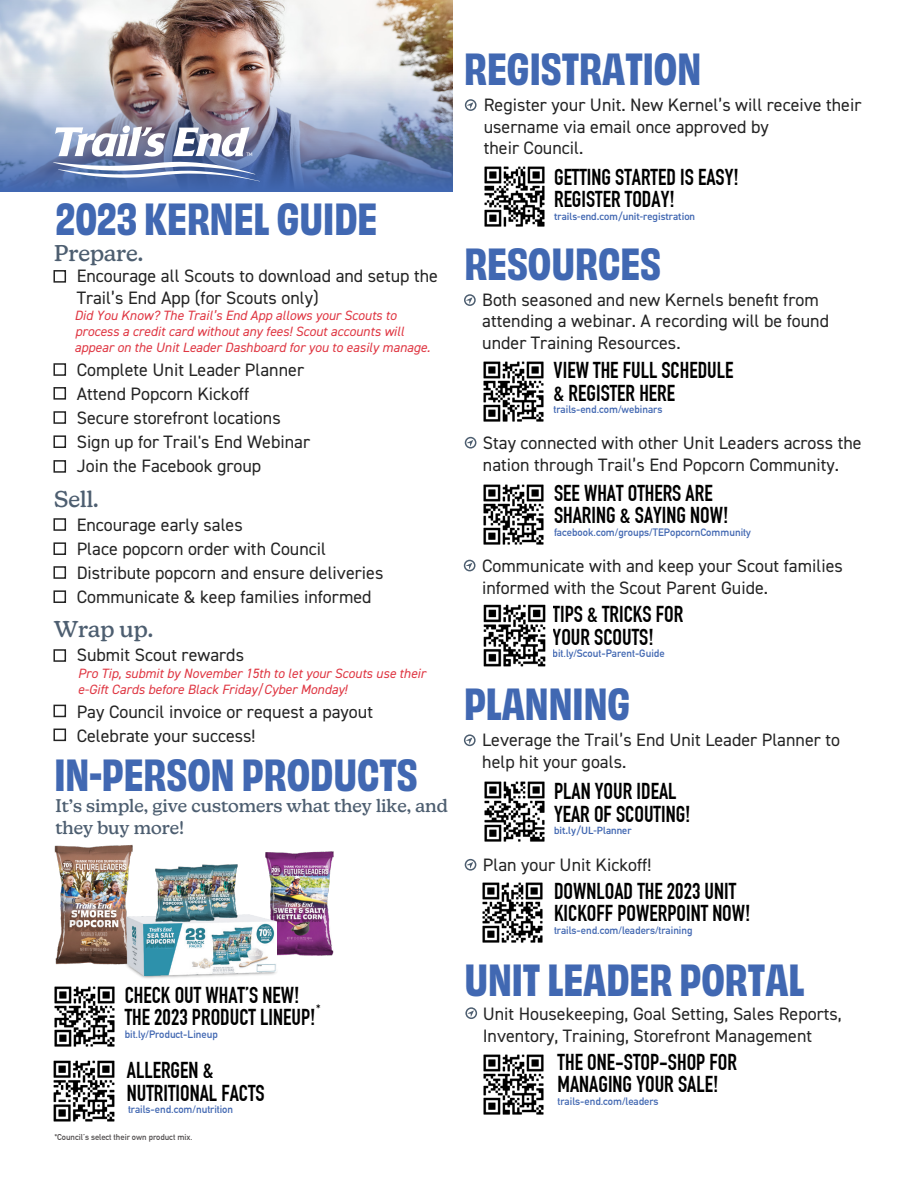
<style>
.page{position:relative;width:918px;height:1188px;background:#fff}
.page>*{position:absolute;margin:0;border:0;box-sizing:border-box;transform-origin:0 0}
.t1{font:700 42px "Obviously Narw";color:#4168b2}
.t2{font:700 22.5px/22.5px "DIN Condensed";color:#000}
.t3{font:500 22.5px "New Kansas";color:#4d5e70}
.t4{font:18px/21.6px "DIN2014";color:#242424}
.t5{font:500 18px/21.6px "New Kansas";color:#4d5e70}
.t6{font:italic 13.5px/16.2px "DIN2014";color:#df3642}
.t7{font:700 12px "DIN Condensed";color:#000}
.t8{font:700 10.5px "DIN Alternate";color:#4268b2}
.t9{font:600 10.5px "DIN2014";color:#4268b2}
.t10{font:700 8.4px "DIN Alternate";color:#231f20}
.t11{font:5.1px "DIN2014";color:#fff}
</style>
<div class="page">
<svg style="left:468px;top:862px;width:5px;height:6px"></svg>
<div style="left:465px;top:859px;width:11px;height:12px;border:2px solid #4d5e70;border-radius:50%"></div>
<svg style="left:467px;top:297px;width:5px;height:6px"></svg>
<div style="left:464px;top:294px;width:12px;height:12px;border:2px solid #4d5e70;border-radius:50%"></div>
<svg style="left:468px;top:440px;width:5px;height:6px"></svg>
<div style="left:465px;top:437px;width:11px;height:12px;border:2px solid #4d5e70;border-radius:50%"></div>
<svg style="left:468px;top:102px;width:5px;height:6px"></svg>
<div style="left:465px;top:99px;width:12px;height:12px;border:2px solid #4d5e70;border-radius:50%"></div>
<svg style="left:467px;top:738px;width:5px;height:5px"></svg>
<div style="left:464px;top:734px;width:12px;height:12px;border:2px solid #4d5e70;border-radius:50%"></div>
<div style="left:53px;top:270px;width:13px;height:13px;border:2px solid #242424"></div>
<div style="left:53px;top:363px;width:13px;height:13px;border:2px solid #242424"></div>
<div style="left:53px;top:387px;width:13px;height:13px;border:2px solid #242424"></div>
<div style="left:53px;top:411px;width:13px;height:13px;border:2px solid #242424"></div>
<div style="left:53px;top:435px;width:13px;height:13px;border:2px solid #242424"></div>
<div style="left:53px;top:518px;width:13px;height:13px;border:2px solid #242424"></div>
<div style="left:53px;top:542px;width:13px;height:13px;border:2px solid #242424"></div>
<div style="left:53px;top:566px;width:13px;height:13px;border:2px solid #242424"></div>
<div style="left:53px;top:590px;width:13px;height:13px;border:2px solid #242424"></div>
<div style="left:53px;top:649px;width:13px;height:13px;border:2px solid #242424"></div>
<div style="left:53px;top:705px;width:13px;height:12px;border:2px solid #242424"></div>
<div style="left:53px;top:729px;width:13px;height:12px;border:2px solid #242424"></div>
<div style="left:53px;top:460px;width:13px;height:13px;border:2px solid #242424"></div>
<svg style="left:468px;top:1010px;width:6px;height:6px"></svg>
<div style="left:465px;top:1007px;width:12px;height:12px;border:2px solid #4d5e70;border-radius:50%"></div>
<img style="left:484px;top:166px;width:61px;height:61px">
<img style="left:483px;top:361px;width:61px;height:61px">
<img style="left:484px;top:781px;width:61px;height:61px">
<img style="left:482px;top:882px;width:61px;height:61px">
<img style="left:265px;top:851px;width:69px;height:105px">
<img style="left:54px;top:844px;width:79px;height:121px">
<img style="left:73px;top:906px;width:257px;height:73px">
<img style="left:126px;top:915px;width:150px;height:61px">
<img style="left:217px;top:864px;width:24px;height:55px">
<img style="left:194px;top:864px;width:23px;height:57px">
<img style="left:154px;top:866px;width:40px;height:57px">
<svg style="left:144px;top:948px;width:30px;height:25px"></svg>
<img style="left:53px;top:986px;width:62px;height:136px">
<img style="left:483px;top:1054px;width:61px;height:61px">
<svg style="left:467px;top:563px;width:5px;height:5px"></svg>
<div style="left:464px;top:560px;width:12px;height:11px;border:2px solid #4d5e70;border-radius:50%"></div>
<img style="left:483px;top:604px;width:63px;height:63px">
<img style="left:0;top:2px;width:452px;height:189px">
<svg style="left:53px;top:127px;width:207px;height:54px"></svg>
<div style="left:123px;top:126px;width:7px;height:7px;background:#fff;border-radius:3px"></div>
<img style="left:483px;top:484px;width:61px;height:61px">
<p class="t11" style="left:246px;top:151px;width:8px">TM</p>
<h1 class="t1" style="left:56px;top:188px;width:323px">2023 KERNEL GUIDE</h1>
<p class="t3" style="left:54px;top:239px;width:91px">Prepare.</p>
<p class="t4" style="left:77px;top:265px;width:363px">Encourage all Scouts to download and setup the<br>Trail’s End App (for Scouts only)</p>
<p class="t6" style="left:74px;top:307px;width:357px">Did You Know? The Trail’s End App allows your Scouts to process a credit card without any fees! Scout accounts will appear on the Unit Leader Dashboard for you to easily manage.</p>
<p class="t4" style="left:77px;top:358px;width:235px;line-height:24px">Complete Unit Leader Planner<br>Attend Popcorn Kickoff<br>Secure storefront locations<br>Sign up for Trail's End Webinar<br>Join the Facebook group</p>
<p class="t3" style="left:54px;top:486px;width:46px">Sell.</p>
<p class="t4" style="left:77px;top:512px;width:308px;line-height:24px">Encourage early sales<br>Place popcorn order with Council Distribute popcorn and ensure deliveries Communicate &amp; keep families informed</p>
<p class="t3" style="left:54px;top:616px;width:101px">Wrap up.</p>
<p class="t4" style="left:77px;top:644px;width:169px">Submit Scout rewards</p>
<p class="t6" style="left:78px;top:665px;width:349px">Pro Tip, submit by November 15th to let your Scouts use their e-Gift Cards before Black Friday/Cyber Monday!</p>
<p class="t4" style="left:77px;top:699px;width:298px;line-height:24px">Pay Council invoice or request a payout<br>Celebrate your success!</p>
<h1 class="t1" style="left:55px;top:743px;width:365px">IN-PERSON PRODUCTS</h1>
<p class="t5" style="left:55px;top:795px;width:394px">It’s simple, give customers what they like, and they buy more!</p>
<p class="t2" style="left:125px;top:984px;width:192px">CHECK OUT WHAT’S NEW!<br>THE 2023 PRODUCT LINEUP!</p>
<p class="t8" style="left:125px;top:1026px;width:95px">bit.ly/Product-Lineup</p>
<p class="t7" style="left:316px;top:1002px;width:6px">*</p>
<p class="t2" style="left:127px;top:1059px;width:139px">ALLERGEN &amp;<br>NUTRITIONAL FACTS</p>
<p class="t8" style="left:128px;top:1101px;width:107px">trails-end.com/nutrition</p>
<p class="t10" style="left:54px;top:1131px;width:140px">*Council’s select their own product mix.</p>
<h1 class="t1" style="left:464px;top:38px;width:239px">REGISTRATION</h1>
<p class="t4" style="left:484px;top:94px;width:379px">Register your Unit. New Kernel’s will receive their username via email once approved by<br>their Council.</p>
<p class="t2" style="left:554px;top:166px;width:186px">GETTING STARTED IS EASY!<br>REGISTER TODAY!</p>
<p class="t9" style="left:554px;top:209px;width:143px">trails-end.com/unit-registration</p>
<h1 class="t1" style="left:464px;top:232px;width:198px">RESOURCES</h1>
<p class="t4" style="left:482px;top:289px;width:348px">Both seasoned and new Kernels benefit from attending a webinar. A recording will be found under Training Resources.</p>
<p class="t2" style="left:554px;top:359px;width:181px">VIEW THE FULL SCHEDULE &amp; REGISTER HERE</p>
<p class="t8" style="left:554px;top:402px;width:110px">trails-end.com/webinars</p>
<p class="t4" style="left:483px;top:432px;width:380px">Stay connected with other Unit Leaders across the nation through Trail’s End Popcorn Community.</p>
<p class="t2" style="left:554px;top:482px;width:176px">SEE WHAT OTHERS ARE<br>SHARING &amp; SAYING NOW!</p>
<p class="t8" style="left:554px;top:524px;width:198px">facebook.com/groups/TEPopcornCommunity</p>
<p class="t4" style="left:482px;top:555px;width:362px">Communicate with and keep your Scout families informed with the Scout Parent Guide.</p>
<p class="t2" style="left:553px;top:603px;width:132px">TIPS &amp; TRICKS FOR<br>YOUR SCOUTS!</p>
<p class="t8" style="left:553px;top:646px;width:113px">bit.ly/Scout-Parent-Guide</p>
<h1 class="t1" style="left:464px;top:673px;width:168px">PLANNING</h1>
<p class="t4" style="left:482px;top:729px;width:359px">Leverage the Trail’s End Unit Leader Planner to help hit your goals.</p>
<p class="t2" style="left:554px;top:780px;width:138px">PLAN YOUR IDEAL<br>YEAR OF SCOUTING!</p>
<p class="t9" style="left:554px;top:824px;width:79px">bit.ly/UL-Planner</p>
<p class="t4" style="left:483px;top:854px;width:170px">Plan your Unit Kickoff!</p>
<p class="t2" style="left:554px;top:880px;width:198px">DOWNLOAD THE 2023 UNIT<br>KICKOFF POWERPOINT NOW!</p>
<p class="t8" style="left:554px;top:922px;width:140px">trails-end.com/leaders/training</p>
<h1 class="t1" style="left:464px;top:948px;width:342px">UNIT LEADER PORTAL</h1>
<p class="t4" style="left:483px;top:1003px;width:361px">Unit Housekeeping, Goal Setting, Sales Reports,<br>Inventory, Training, Storefront Management</p>
<p class="t2" style="left:558px;top:1051px;width:181px">THE ONE-STOP-SHOP FOR<br>MANAGING YOUR SALE!</p>
<p class="t8" style="left:558px;top:1093px;width:103px">trails-end.com/leaders</p>
</div>
